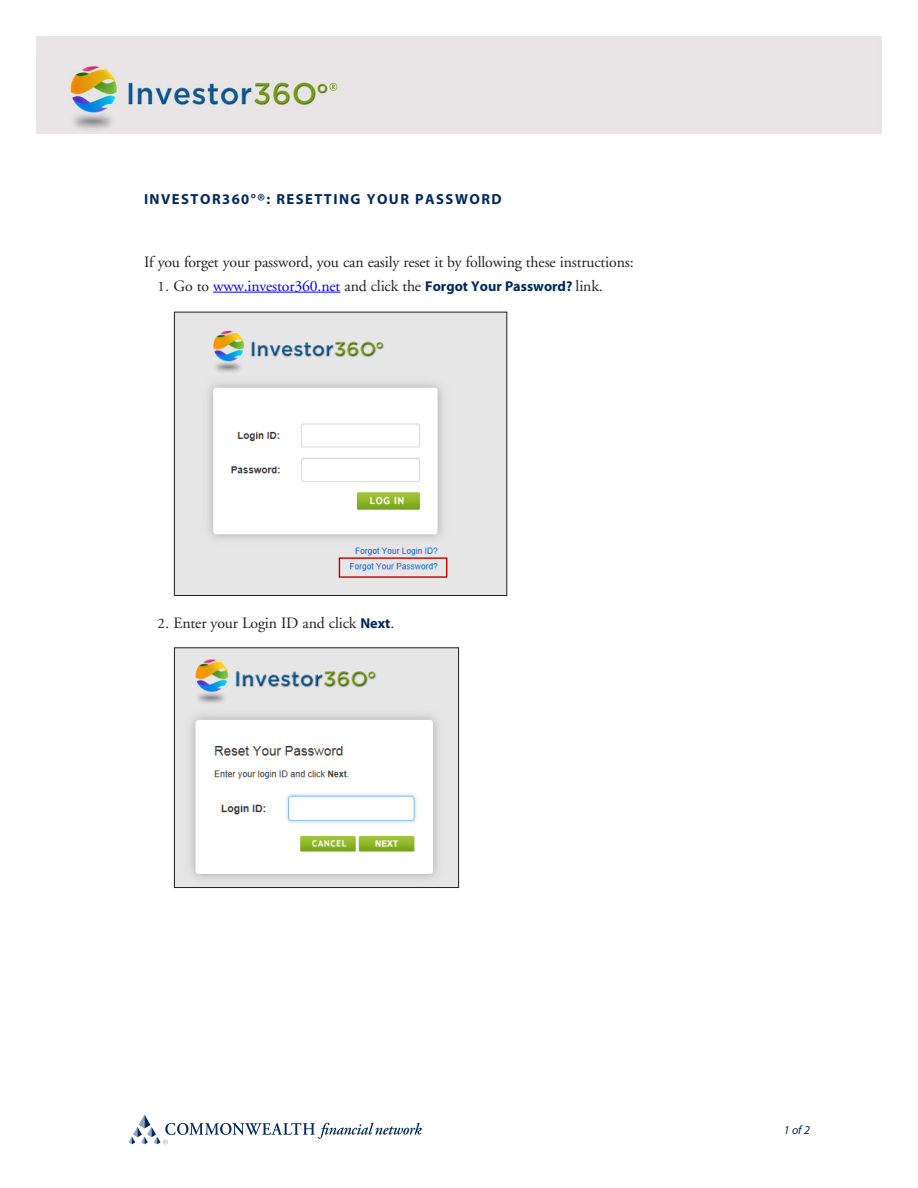
<style>
.page{position:relative;width:918px;height:1188px;background:#fff}
.page>*{position:absolute;margin:0;border:0;box-sizing:border-box;transform-origin:0 0}
.t1{font:15.75px "Adobe Garamond";letter-spacing:-.01em;color:#231f20}
.t2{font:700 14.7px "Myriad";letter-spacing:.1em;color:#00295c}
.t3{font:italic 12px "Myriad";color:#00295c}
.s1{font-size:14.7px}
.s2{color:#00f}
.s3{font-family:"Myriad";font-weight:700;font-size:14.25px;color:#00295c}
</style>
<div class="page">
<hr style="left:213px;top:292px;width:127px;height:1px;background:#00f">
<div style="left:36px;top:36px;width:846px;height:97px;background:#e9e5e6"></div>
<svg style="left:128px;top:1115px;width:294px;height:29px"></svg>
<img style="left:176px;top:649px;width:281px;height:237px">
<div style="left:174px;top:647px;width:285px;height:241px;border:1px solid #231f20"></div>
<img style="left:176px;top:314px;width:329px;height:280px">
<div style="left:174px;top:312px;width:333px;height:284px;border:1px solid #231f20"></div>
<p class="t2" style="left:144px;top:192px;width:359px">INVESTOR360°®: RESETTING YOUR PASSWORD</p>
<p class="t1" style="left:144px;top:253px;width:491px">If you forget your password, you can easily reset it by following these instructions:</p>
<p class="t1" style="left:158px;top:277px;width:447px"><span class="s1">1.</span> Go to <span class="s2">www.investor360.net</span> and click the <span class="s3">FORGOT YOUR PASSWORD?</span> link.</p>
<p class="t1" style="left:158px;top:615px;width:238px"><span class="s1">2.</span> Enter your Login ID and click <span class="s3">NEXT</span>.</p>
<p class="t3" style="left:784px;top:1124px;width:28px">1 of 2</p>
</div>
